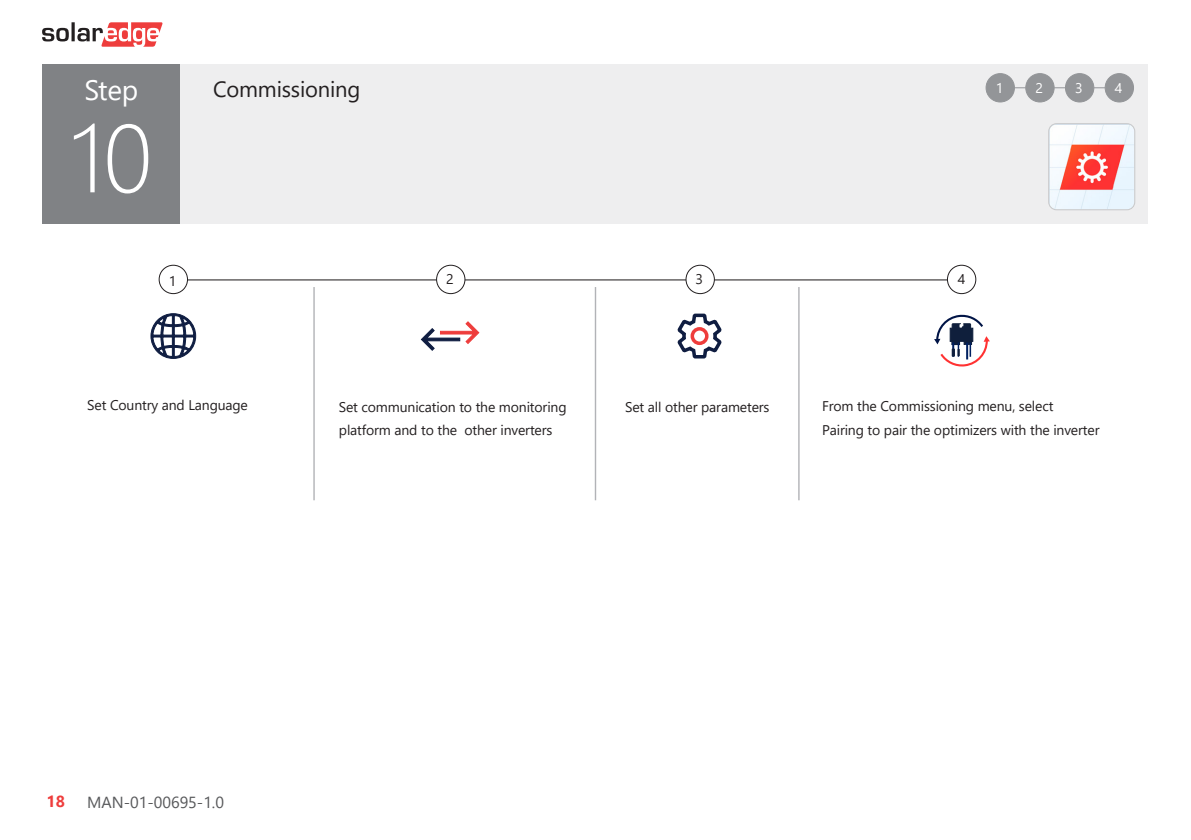
<style>
.page{position:relative;width:1191px;height:840px;background:#fff}
.page>*{position:absolute;margin:0;border:0;box-sizing:border-box;transform-origin:0 0}
.t1{font:300 96px "Segoe UI";color:#fff}
.t2{font:28px "Segoe UI";color:#fff}
.t3{font:22px "Segoe UI";letter-spacing:-.01em;color:#231f20}
.t4{font:16px "Segoe UI";color:#57585a}
.t5{font:700 16px "Segoe UI";color:#ee3d3c}
.t6{font:14px/23.6px "Segoe UI";letter-spacing:-.01em;color:#231f20}
.t7{font:14px "Segoe UI";color:#fff}
</style>
<div class="page">
<hr style="left:173px;top:279px;width:787px;height:1px;background:#231f20">
<div style="left:43px;top:64px;width:1105px;height:159px;background:#eeeeef"></div>
<div style="left:159px;top:265px;width:28px;height:28px;background:#fff;border-radius:50%"></div>
<div style="left:159px;top:264px;width:29px;height:30px;border:1px solid #231f20;border-radius:50%"></div>
<div style="left:947px;top:265px;width:28px;height:28px;background:#fff;border-radius:50%"></div>
<div style="left:947px;top:264px;width:29px;height:30px;border:1px solid #231f20;border-radius:50%"></div>
<div style="left:686px;top:265px;width:28px;height:28px;background:#fff;border-radius:50%"></div>
<div style="left:685px;top:264px;width:30px;height:30px;border:1px solid #231f20;border-radius:50%"></div>
<div style="left:436px;top:265px;width:29px;height:28px;background:#fff;border-radius:50%"></div>
<div style="left:436px;top:264px;width:29px;height:30px;border:1px solid #231f20;border-radius:50%"></div>
<div style="left:1105px;top:74px;width:28px;height:28px;background:#939598;border-radius:50%"></div>
<div style="left:1104px;top:73px;width:30px;height:29px;border:1px solid #939598;border-radius:50%"></div>
<div style="left:1065px;top:74px;width:28px;height:28px;background:#939598;border-radius:50%"></div>
<div style="left:1065px;top:73px;width:29px;height:29px;border:1px solid #939598;border-radius:50%"></div>
<div style="left:1025px;top:74px;width:29px;height:28px;background:#939598;border-radius:50%"></div>
<div style="left:1025px;top:73px;width:29px;height:29px;border:1px solid #939598;border-radius:50%"></div>
<div style="left:986px;top:74px;width:28px;height:28px;background:#939598;border-radius:50%"></div>
<div style="left:985px;top:73px;width:30px;height:29px;border:1px solid #939598;border-radius:50%"></div>
<svg style="left:1093px;top:87px;width:12px;height:1px"></svg>
<hr style="left:595px;top:287px;width:1px;height:213px;background:#b2b3b7">
<hr style="left:314px;top:287px;width:1px;height:213px;background:#b2b3b7">
<hr style="left:798px;top:287px;width:1px;height:213px;background:#b2b3b7">
<img style="left:1050px;top:125px;width:83px;height:83px">
<div style="left:1048px;top:123px;width:87px;height:87px;border:1px solid #c7c8ca;border-radius:8px"></div>
<svg style="left:677px;top:313px;width:45px;height:46px"></svg>
<div style="left:690px;top:327px;width:18px;height:18px;border:4px solid #ee3d3c;border-radius:50%"></div>
<svg style="left:421px;top:321px;width:58px;height:30px"></svg>
<svg style="left:150px;top:313px;width:47px;height:46px"></svg>
<div style="left:43px;top:64px;width:137px;height:159px;background:#808285"></div>
<svg style="left:934px;top:314px;width:56px;height:52px"></svg>
<svg style="left:42px;top:22px;width:121px;height:25px"></svg>
<p class="t2" style="left:84px;top:64px;width:55px">Step</p>
<p class="t1" style="left:70px;top:68px;width:84px">10</p>
<p class="t3" style="left:213px;top:68px;width:149px">Commissioning</p>
<p class="t7" style="left:995px;top:74px;width:9px">1</p>
<p class="t7" style="left:1035px;top:74px;width:9px">2</p>
<p class="t7" style="left:1075px;top:74px;width:9px">3</p>
<p class="t7" style="left:1114px;top:74px;width:9px">4</p>
<p class="t6" style="left:169px;top:268px;width:9px">1</p>
<p class="t6" style="left:446px;top:266px;width:9px">2</p>
<p class="t6" style="left:695px;top:266px;width:9px">3</p>
<p class="t6" style="left:957px;top:266px;width:9px">4</p>
<p class="t6" style="left:87px;top:392px;width:162px">Set Country and Language</p>
<p class="t6" style="left:339px;top:393px;width:229px">Set communication to the monitoring platform and to the other inverters</p>
<p class="t6" style="left:625px;top:393px;width:146px">Set all other parameters</p>
<p class="t6" style="left:822px;top:393px;width:279px">From the Commissioning menu, select<br>Pairing to pair the optimizers with the inverter</p>
<p class="t5" style="left:47px;top:785px;width:20px">18</p>
<p class="t4" style="left:87px;top:787px;width:138px">MAN-01-00695-1.0</p>
</div>
